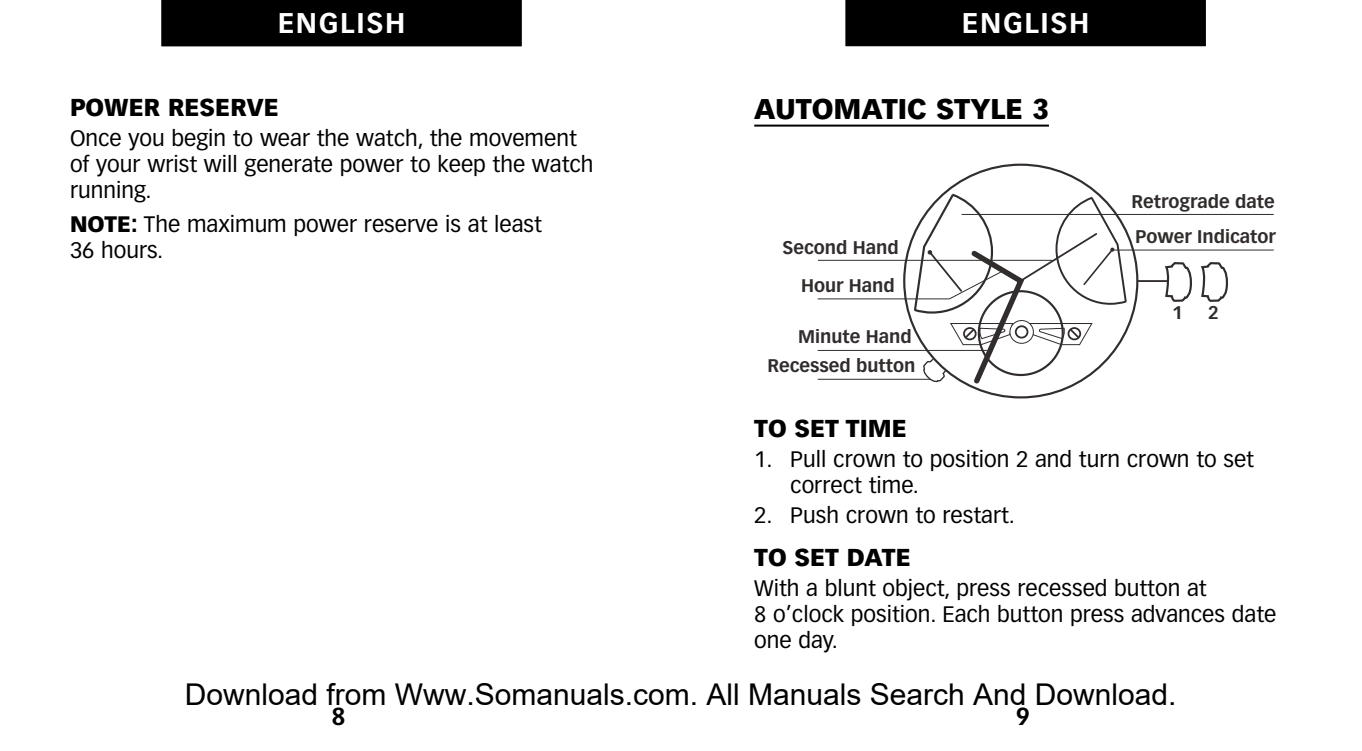
<style>
.page{position:relative;width:1362px;height:751px;background:#fff}
.page>*{position:absolute;margin:0;border:0;box-sizing:border-box;transform-origin:0 0}
.t1{font:30px "Arial";color:#000}
.t2{font:900 28px "Vectora LH";color:#000}
.t3{font:700 28px "Vectora LH";letter-spacing:.06em;color:#fff}
.t4{font:900 24px "Vectora LH";color:#000}
.t5{font:700 24px "Vectora LH";color:#000}
.t6{font:22px/26px "Vectora LH";color:#000}
.t7{font:700 18px/38.4px "Vectora LH";color:#322d2d;text-align:right}
.s1{font-weight:900}
</style>
<div class="page">
<div style="left:845px;top:0;width:360px;height:46px;background:#000"></div>
<div style="left:161px;top:0;width:360px;height:46px;background:#000"></div>
<hr style="left:754px;top:125px;width:295px;height:2px;background:#000">
<hr style="left:1137px;top:280px;width:30px;height:2px;background:#322d2d">
<hr style="left:1114px;top:249px;width:159px;height:2px;background:#322d2d">
<hr style="left:961px;top:214px;width:312px;height:1px;background:#322d2d">
<svg style="left:1163px;top:262px;width:29px;height:40px"></svg>
<svg style="left:1200px;top:262px;width:28px;height:40px"></svg>
<svg style="left:817px;top:192px;width:311px;height:196px"></svg>
<p class="t3" style="left:278px;top:11px;width:129px">ENGLISH</p>
<p class="t4" style="left:70px;top:97px;width:210px">POWER RESERVE</p>
<p class="t6" style="left:70px;top:127px;width:525px">Once you begin to wear the watch, the movement of your wrist will generate power to keep the watch running.</p>
<p class="t6" style="left:70px;top:213px;width:473px"><span class="s1">NOTE:</span> The maximum power reserve is at least<br>36 hours.</p>
<p class="t3" style="left:962px;top:11px;width:129px">ENGLISH</p>
<p class="t2" style="left:754px;top:97px;width:296px">AUTOMATIC STYLE 3</p>
<p class="t7" style="left:782px;top:229px;width:118px">Second Hand<br>Hour Hand</p>
<p class="t7" style="left:767px;top:324px;width:149px;line-height:28.8px">Minute Hand<br>Recessed button</p>
<p class="t7" style="left:1131px;top:184px;width:145px">Retrograde date</p>
<p class="t7" style="left:1135px;top:218px;width:142px">Power Indicator</p>
<p class="t7" style="left:1172px;top:294px;width:12px">1</p>
<p class="t7" style="left:1208px;top:294px;width:12px">2</p>
<p class="t4" style="left:754px;top:419px;width:154px">TO SET TIME</p>
<p class="t6" style="left:790px;top:448px;width:465px;text-indent:-36px">1. Pull crown to position 2 and turn crown to set correct time.</p>
<p class="t6" style="left:754px;top:504px;width:262px">2. Push crown to restart.</p>
<p class="t4" style="left:754px;top:547px;width:158px">TO SET DATE</p>
<p class="t6" style="left:754px;top:576px;width:523px">With a blunt object, press recessed button at<br>8 o’clock position. Each button press advances date one day.</p>
<h1 class="t1" style="left:185px;top:677px;width:993px">Download from Www.Somanuals.com. All Manuals Search And Download.</h1>
<p class="t5" style="left:331px;top:706px;width:16px">8</p>
<p class="t5" style="left:1015px;top:706px;width:16px">9</p>
</div>
